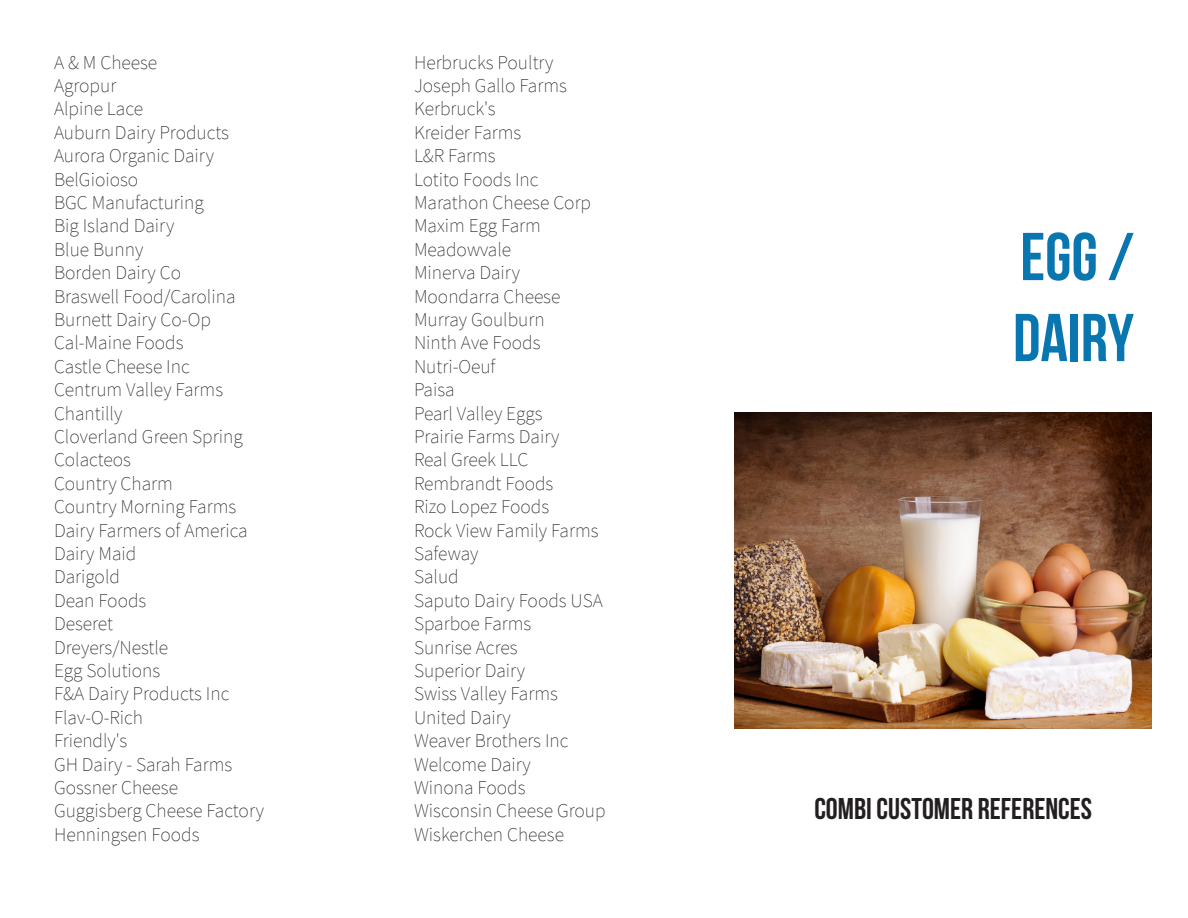
<style>
.page{position:relative;width:1188px;height:918px;background:#fff}
.page>*{position:absolute;margin:0;border:0;box-sizing:border-box;transform-origin:0 0}
.t1{font:67.5px "Bebas Neue";color:#0a76b0}
.t2{font:30px "Bebas Neue";color:#231f20}
.t3{font:200 19.5px "Source Sans Pro";color:#231f20}
</style>
<div class="page">
<img style="left:734px;top:413px;width:418px;height:316px">
<p class="t3" style="left:54px;top:50px;width:105px">A &amp; M Cheese</p>
<p class="t3" style="left:54px;top:74px;width:64px">Agropur</p>
<p class="t3" style="left:54px;top:97px;width:91px">Alpine Lace</p>
<p class="t3" style="left:54px;top:121px;width:176px">Auburn Dairy Products</p>
<p class="t3" style="left:54px;top:144px;width:161px">Aurora Organic Dairy</p>
<p class="t3" style="left:54px;top:167px;width:86px">BelGioioso</p>
<p class="t3" style="left:54px;top:191px;width:151px">BGC Manufacturing</p>
<p class="t3" style="left:54px;top:214px;width:122px">Big Island Dairy</p>
<p class="t3" style="left:54px;top:238px;width:91px">Blue Bunny</p>
<p class="t3" style="left:54px;top:261px;width:129px">Borden Dairy Co</p>
<p class="t3" style="left:54px;top:284px;width:183px">Braswell Food/Carolina</p>
<p class="t3" style="left:54px;top:308px;width:158px">Burnett Dairy Co-Op</p>
<p class="t3" style="left:54px;top:331px;width:131px">Cal-Maine Foods</p>
<p class="t3" style="left:54px;top:355px;width:137px">Castle Cheese Inc</p>
<p class="t3" style="left:54px;top:378px;width:171px">Centrum Valley Farms</p>
<p class="t3" style="left:54px;top:401px;width:70px">Chantilly</p>
<p class="t3" style="left:54px;top:425px;width:190px">Cloverland Green Spring</p>
<p class="t3" style="left:54px;top:448px;width:78px">Colacteos</p>
<p class="t3" style="left:54px;top:472px;width:120px">Country Charm</p>
<p class="t3" style="left:54px;top:495px;width:184px">Country Morning Farms</p>
<p class="t3" style="left:54px;top:518px;width:195px">Dairy Farmers of America</p>
<p class="t3" style="left:54px;top:542px;width:84px">Dairy Maid</p>
<p class="t3" style="left:54px;top:565px;width:68px">Darigold</p>
<p class="t3" style="left:54px;top:589px;width:94px">Dean Foods</p>
<p class="t3" style="left:54px;top:612px;width:60px">Deseret</p>
<p class="t3" style="left:54px;top:635px;width:116px">Dreyers/Nestle</p>
<p class="t3" style="left:54px;top:659px;width:108px">Egg Solutions</p>
<p class="t3" style="left:54px;top:682px;width:177px">F&amp;A Dairy Products Inc</p>
<p class="t3" style="left:54px;top:706px;width:91px">Flav-O-Rich</p>
<p class="t3" style="left:54px;top:729px;width:75px">Friendly's</p>
<p class="t3" style="left:54px;top:752px;width:180px">GH Dairy - Sarah Farms</p>
<p class="t3" style="left:54px;top:776px;width:126px">Gossner Cheese</p>
<p class="t3" style="left:54px;top:799px;width:212px">Guggisberg Cheese Factory</p>
<p class="t3" style="left:54px;top:823px;width:147px">Henningsen Foods</p>
<p class="t3" style="left:414px;top:50px;width:141px">Herbrucks Poultry</p>
<p class="t3" style="left:414px;top:74px;width:154px">Joseph Gallo Farms</p>
<p class="t3" style="left:414px;top:97px;width:83px">Kerbruck's</p>
<p class="t3" style="left:414px;top:121px;width:109px">Kreider Farms</p>
<p class="t3" style="left:414px;top:144px;width:83px">L&amp;R Farms</p>
<p class="t3" style="left:414px;top:167px;width:126px">Lotito Foods Inc</p>
<p class="t3" style="left:414px;top:191px;width:179px">Marathon Cheese Corp</p>
<p class="t3" style="left:414px;top:214px;width:128px">Maxim Egg Farm</p>
<p class="t3" style="left:414px;top:238px;width:99px">Meadowvale</p>
<p class="t3" style="left:414px;top:261px;width:108px">Minerva Dairy</p>
<p class="t3" style="left:414px;top:284px;width:148px">Moondarra Cheese</p>
<p class="t3" style="left:414px;top:308px;width:132px">Murray Goulburn</p>
<p class="t3" style="left:414px;top:331px;width:128px">Ninth Ave Foods</p>
<p class="t3" style="left:414px;top:355px;width:83px">Nutri-Oeuf</p>
<p class="t3" style="left:414px;top:378px;width:42px">Paisa</p>
<p class="t3" style="left:414px;top:401px;width:130px">Pearl Valley Eggs</p>
<p class="t3" style="left:414px;top:425px;width:147px">Prairie Farms Dairy</p>
<p class="t3" style="left:414px;top:448px;width:116px">Real Greek LLC</p>
<p class="t3" style="left:414px;top:472px;width:141px">Rembrandt Foods</p>
<p class="t3" style="left:414px;top:495px;width:137px">Rizo Lopez Foods</p>
<p class="t3" style="left:414px;top:518px;width:186px">Rock View Family Farms</p>
<p class="t3" style="left:414px;top:542px;width:66px">Safeway</p>
<p class="t3" style="left:414px;top:565px;width:46px">Salud</p>
<p class="t3" style="left:414px;top:589px;width:190px">Saputo Dairy Foods USA</p>
<p class="t3" style="left:414px;top:612px;width:119px">Sparboe Farms</p>
<p class="t3" style="left:414px;top:635px;width:105px">Sunrise Acres</p>
<p class="t3" style="left:414px;top:659px;width:113px">Superior Dairy</p>
<p class="t3" style="left:414px;top:682px;width:145px">Swiss Valley Farms</p>
<p class="t3" style="left:414px;top:706px;width:98px">United Dairy</p>
<p class="t3" style="left:414px;top:729px;width:156px">Weaver Brothers Inc</p>
<p class="t3" style="left:414px;top:752px;width:118px">Welcome Dairy</p>
<p class="t3" style="left:414px;top:776px;width:113px">Winona Foods</p>
<p class="t3" style="left:414px;top:799px;width:193px">Wisconsin Cheese Group</p>
<p class="t3" style="left:414px;top:823px;width:151px">Wiskerchen Cheese</p>
<p class="t1" style="left:1020px;top:220px;width:115px">EGG /</p>
<p class="t1" style="left:1013px;top:301px;width:122px">DAIRY</p>
<p class="t2" style="left:814px;top:792px;width:279px">COMBI CUSTOMER REFERENCES</p>
</div>
